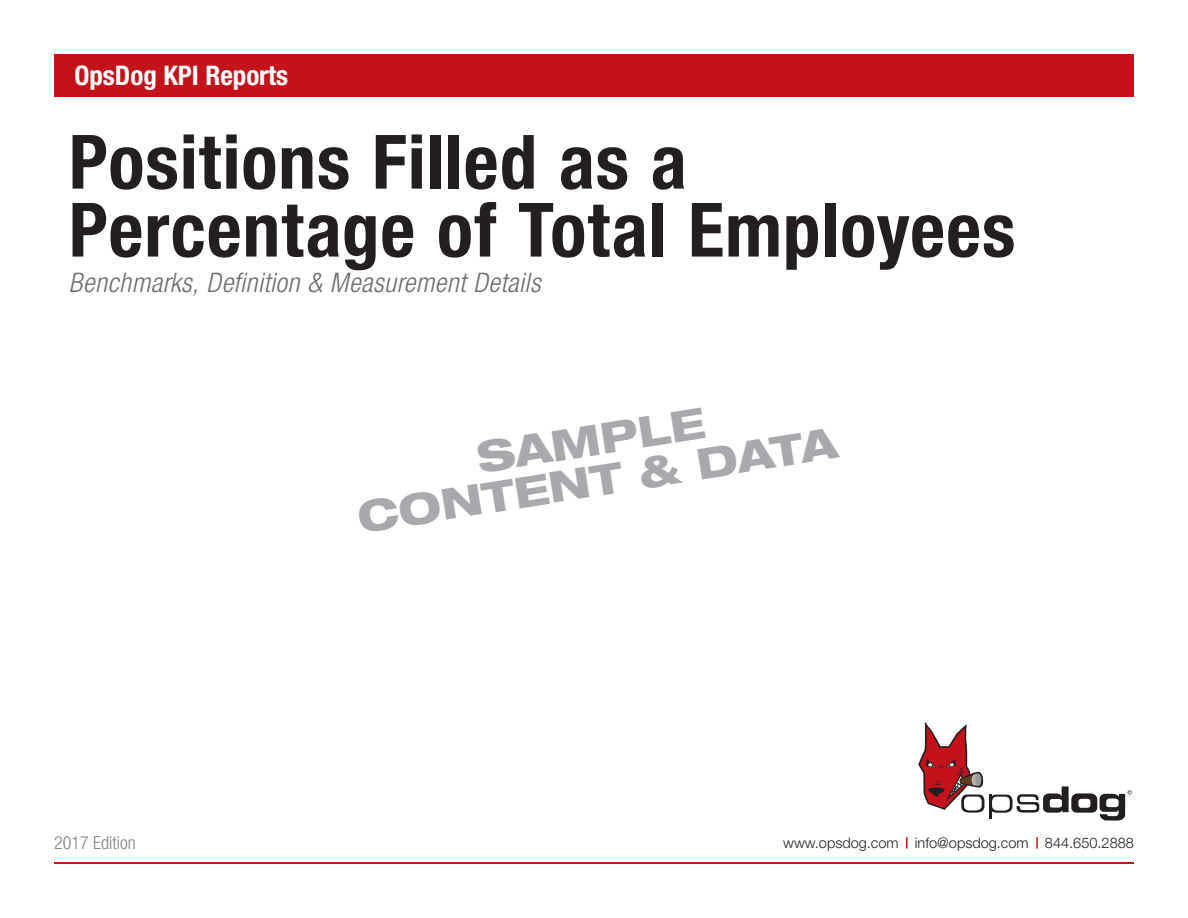
<style>
.page{position:relative;width:1188px;height:918px;background:#fff}
.page>*{position:absolute;margin:0;border:0;box-sizing:border-box;transform-origin:0 0}
.t1{font:700 condensed 75px/67.9px "Helvetica Neue LT Pro";letter-spacing:.015em;color:#231f20}
.t2{font:800 expanded 42.75px/40.5px "Helvetica Neue LT Pro";color:#a8a9ad;text-align:center}
.t3{font:italic 300 condensed 27px "Helvetica Neue LT Pro";letter-spacing:.02em;color:#6c6d70}
.t4{font:700 condensed 27px "Helvetica Neue LT Pro";color:#fff}
.t5{font:300 condensed 18px "Helvetica Neue LT Pro";color:#808285}
.t6{font:300 14.55px "Helvetica Neue LT Pro";color:#231f20}
</style>
<div class="page">
<div style="left:54px;top:54px;width:1080px;height:42px;background:#c4121a"></div>
<hr style="left:54px;top:862px;width:1080px;height:2px;background:#c4121a">
<svg style="left:918px;top:722px;width:214px;height:99px"></svg>
<svg style="left:1036px;top:837px;width:2px;height:12px"></svg>
<svg style="left:906px;top:837px;width:2px;height:12px"></svg>
<p class="t4" style="left:74px;top:59px;width:215px">OpsDog KPI Reports</p>
<p class="t1" style="left:69px;top:127px;width:948px">Positions Filled as a<br>Percentage of Total Employees</p>
<p class="t3" style="left:69px;top:267px;width:473px">Benchmarks, Definition &amp; Measurement Details</p>
<p class="t5" style="left:54px;top:832px;width:83px">2017 Edition</p>
<p class="t2" style="left:348px;top:457px;width:486px;rotate:-9deg">SAMPLE<br>CONTENT &amp; DATA</p>
<p class="t6" style="left:783px;top:833px;width:352px">www.opsdog.com info@opsdog.com 844.650.2888</p>
</div>
